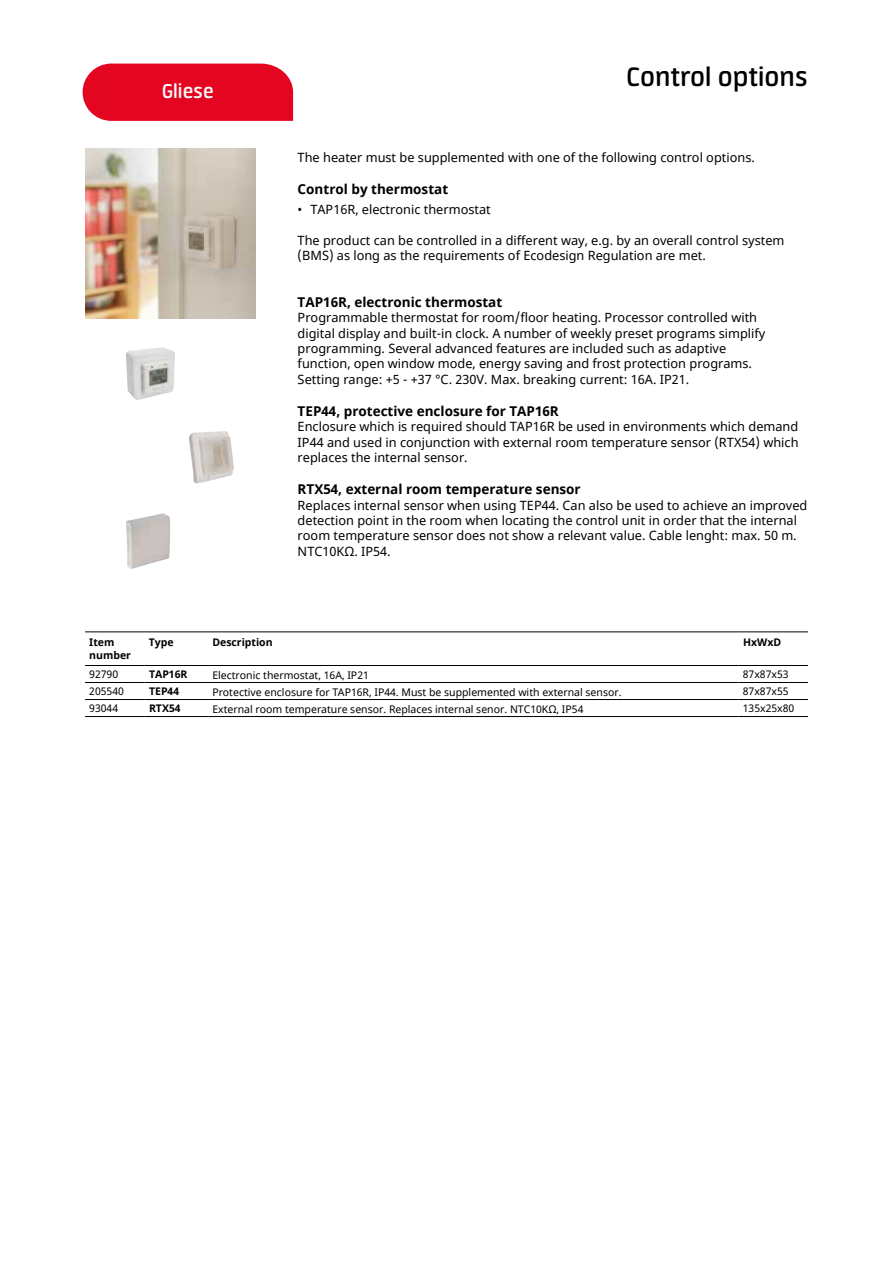
<style>
.page{position:relative;width:893px;height:1263px;background:#fff}
.page>*{position:absolute;margin:0;border:0;box-sizing:border-box;transform-origin:0 0}
.t1{font:600 30px "Neuron";color:#000}
.t2{font:600 22.5px "Neuron";color:#fff}
.t3{font:700 13.5px "Noto Sans";color:#000}
.t4{font:12.75px/15.3px "Noto Sans";color:#000}
.t5{font:10.5px/17px "Noto Sans";color:#000}
.t6{font:700 10.5px/13.5px "Noto Sans";color:#000}
</style>
<div class="page">
<img style="left:126px;top:347px;width:49px;height:53px">
<img style="left:126px;top:513px;width:44px;height:56px">
<img style="left:189px;top:431px;width:45px;height:53px">
<img style="left:85px;top:149px;width:170px;height:170px">
<div style="left:83px;top:64px;width:210px;height:57px;background:#e40520"></div>
<hr style="left:85px;top:631px;width:60px;height:1px;background:#000">
<hr style="left:145px;top:631px;width:63px;height:1px;background:#000">
<hr style="left:208px;top:631px;width:531px;height:1px;background:#000">
<hr style="left:739px;top:631px;width:69px;height:1px;background:#000">
<hr style="left:85px;top:665px;width:60px;height:1px;background:#000">
<hr style="left:145px;top:665px;width:63px;height:1px;background:#000">
<hr style="left:208px;top:665px;width:531px;height:1px;background:#000">
<hr style="left:739px;top:665px;width:69px;height:1px;background:#000">
<hr style="left:85px;top:682px;width:60px;height:1px;background:#000">
<hr style="left:145px;top:682px;width:63px;height:1px;background:#000">
<hr style="left:208px;top:682px;width:531px;height:1px;background:#000">
<hr style="left:739px;top:682px;width:69px;height:1px;background:#000">
<hr style="left:85px;top:699px;width:60px;height:1px;background:#000">
<hr style="left:145px;top:699px;width:63px;height:1px;background:#000">
<hr style="left:208px;top:699px;width:531px;height:1px;background:#000">
<hr style="left:739px;top:699px;width:69px;height:1px;background:#000">
<hr style="left:85px;top:716px;width:60px;height:1px;background:#000">
<hr style="left:145px;top:716px;width:63px;height:1px;background:#000">
<hr style="left:208px;top:716px;width:531px;height:1px;background:#000">
<hr style="left:739px;top:716px;width:69px;height:1px;background:#000">
<h2 class="t2" style="left:162px;top:79px;width:53px">Gliese</h2>
<h1 class="t1" style="left:627px;top:60px;width:183px">Control options</h1>
<p class="t4" style="left:298px;top:151px;width:459px">The heater must be supplemented with one of the following control options.</p>
<p class="t3" style="left:298px;top:180px;width:152px">Control by thermostat</p>
<p class="t4" style="left:298px;top:202px;width:195px">• TAP16R, electronic thermostat</p>
<p class="t4" style="left:298px;top:233px;width:488px">The product can be controlled in a different way, e.g. by an overall control system (BMS) as long as the requirements of Ecodesign Regulation are met.</p>
<p class="t3" style="left:298px;top:293px;width:206px">TAP16R, electronic thermostat</p>
<p class="t4" style="left:298px;top:311px;width:469px">Programmable thermostat for room/floor heating. Processor controlled with digital display and built-in clock. A number of weekly preset programs simplify programming. Several advanced features are included such as adaptive function, open window mode, energy saving and frost protection programs.<br>Setting range: +5 - +37 °C. 230V. Max. breaking current: 16A. IP21.</p>
<p class="t3" style="left:298px;top:402px;width:263px">TEP44, protective enclosure for TAP16R</p>
<p class="t4" style="left:298px;top:419px;width:502px;text-align:justify">Enclosure which is required should TAP16R be used in environments which demand IP44 and used in conjunction with external room temperature sensor (RTX54) which replaces the internal sensor.</p>
<p class="t3" style="left:298px;top:480px;width:285px">RTX54, external room temperature sensor</p>
<p class="t4" style="left:298px;top:498px;width:511px">Replaces internal sensor when using TEP44. Can also be used to achieve an improved detection point in the room when locating the control unit in order that the internal room temperature sensor does not show a relevant value. Cable lenght: max. 50 m.<br>NTC10KΩ. IP54.</p>
<p class="t6" style="left:89px;top:635px;width:43px">Item number</p>
<p class="t6" style="left:149px;top:635px;width:26px">Type</p>
<p class="t6" style="left:212px;top:635px;width:62px">Description</p>
<p class="t6" style="left:743px;top:635px;width:40px">HxWxD</p>
<p class="t5" style="left:89px;top:666px;width:30px">92790</p>
<p class="t6" style="left:149px;top:667px;width:40px">TAP16R</p>
<p class="t5" style="left:743px;top:666px;width:47px">87x87x53</p>
<p class="t5" style="left:89px;top:683px;width:36px">205540</p>
<p class="t6" style="left:149px;top:684px;width:32px">TEP44</p>
<p class="t5" style="left:743px;top:683px;width:47px">87x87x55</p>
<p class="t5" style="left:89px;top:700px;width:30px">93044</p>
<p class="t6" style="left:149px;top:701px;width:33px">RTX54</p>
<p class="t5" style="left:743px;top:700px;width:53px">135x25x80</p>
<p class="t5" style="left:212px;top:667px;width:411px">Electronic thermostat, 16A, IP21<br>Protective enclosure for TAP16R, IP44. Must be supplemented with external sensor.<br>External room temperature sensor. Replaces internal senor. NTC10KΩ, IP54</p>
</div>
